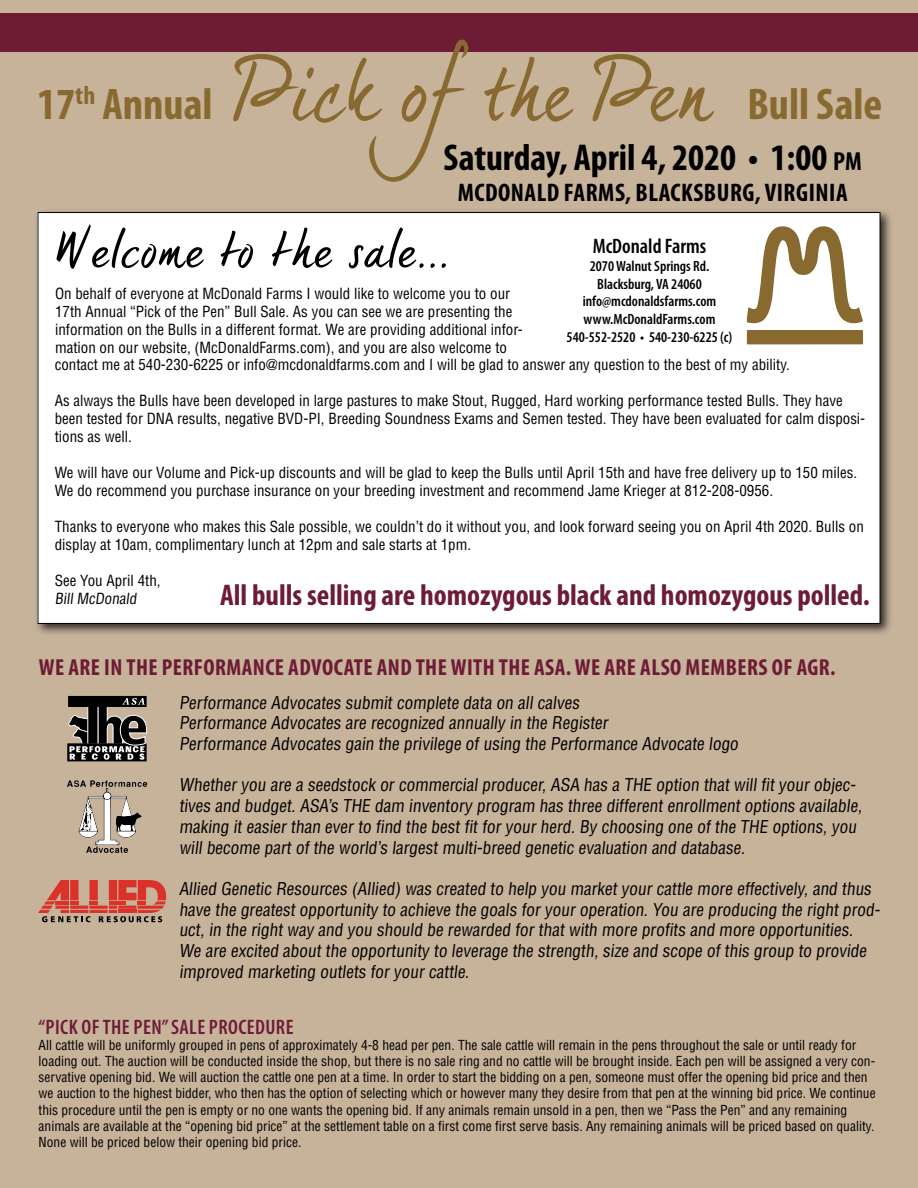
<style>
.page{position:relative;width:918px;height:1188px;background:#c7b29a}
.page>*{position:absolute;margin:0;border:0;box-sizing:border-box;transform-origin:0 0}
.t1{font:51px "Dear Joe 5 alternatives";letter-spacing:-.015em;color:#000}
.t2{font:700 condensed 44.55px "Myriad Pro";color:#88692f}
.t3{font:700 condensed 37.5px "Myriad Pro";color:#000}
.t4{font:700 condensed 30px "Myriad Pro";color:#6e1b35}
.t5{font:700 condensed 25.5px "Myriad Pro";letter-spacing:.02em;color:#000}
.t6{font:700 condensed 23.25px "Myriad Pro";letter-spacing:.02em;color:#6e1b35}
.t7{font:600 condensed 21px "Myriad Pro";letter-spacing:.02em;color:#6e1b35}
.t8{font:600 condensed 21px "Myriad Pro";color:#000}
.t9{font:condensed 17.25px/20.7px "Helvetica LT";color:#000}
.t10{font:condensed 15px/18px "Helvetica LT";color:#000}
.t11{font:600 condensed 15px/17.9px "Myriad Pro";color:#000;text-align:center}
.t12{font:condensed 13.5px/16.2px "Helvetica LT";color:#000}
.s1{font-family:"Dear Joe 5";font-weight:400;font-stretch:normal;font-size:81.15px}
.s2{font-size:26.25px}
.s3{font-family:"Dear Joe 5"}
</style>
<div class="page">
<div style="left:0;top:13px;width:918px;height:38px;background:#6e1b35"></div>
<div style="left:34px;top:208px;width:858px;height:428px;background:#000;opacity:.75"></div>
<div style="left:38px;top:213px;width:842px;height:410px;background:#fff"></div>
<svg style="left:747px;top:226px;width:116px;height:98px"></svg>
<div style="left:747px;top:330px;width:116px;height:14px;background:#88692f"></div>
<svg style="left:38px;top:880px;width:128px;height:43px"></svg>
<div style="left:68px;top:696px;width:78px;height:11px;background:#000"></div>
<div style="left:68px;top:744px;width:78px;height:17px;background:#000"></div>
<svg style="left:68px;top:698px;width:79px;height:62px"></svg>
<svg style="left:67px;top:780px;width:80px;height:73px"></svg>
<h2 class="t2" style="left:37px;top:76px;width:846px">17<sup>th</sup> Annual <span class="s1">Pick ofthe Pen</span> Bull Sale</h2>
<h3 class="t3" style="left:443px;top:134px;width:420px">Saturday, April 4, 2020 • 1:00 <span class="s2">pm</span></h3>
<h3 class="t5" style="left:458px;top:177px;width:392px">MCDONALD FARMS, BLACKSBURG, VIRGINIA</h3>
<h1 class="t1" style="left:55px;top:219px;width:395px"><span class="s3">W</span>elco<span class="s3">m</span>e to t<span class="s3">h</span>e sale...</h1>
<h3 class="t8" style="left:593px;top:233px;width:115px">McDonald Farms</h3>
<p class="t11" style="left:567px;top:257px;width:167px">2070 Walnut Springs Rd.<br>Blacksburg, VA 24060 info@mcdonaldsfarms.com www.McDonaldFarms.com<br>540-552-2520 • 540-230-6225 (c)</p>
<p class="t10" style="left:55px;top:284px;width:737px">On behalf of everyone at McDonald Farms I would like to welcome you to our<br>17th Annual “Pick of the Pen” Bull Sale. As you can see we are presenting the<br>information on the Bulls in a different format. We are providing additional infor-<br>mation on our website, (McDonaldFarms.com), and you are also welcome to<br>contact me at 540-230-6225 or info@mcdonaldfarms.com and I will be glad to answer any question to the best of my ability.</p>
<p class="t10" style="left:55px;top:392px;width:812px">As always the Bulls have been developed in large pastures to make Stout, Rugged, Hard working performance tested Bulls. They have been tested for DNA results, negative BVD-PI, Breeding Soundness Exams and Semen tested. They have been evaluated for calm disposi&shy;tions as well.</p>
<p class="t10" style="left:55px;top:464px;width:804px">We will have our Volume and Pick-up discounts and will be glad to keep the Bulls until April 15th and have free delivery up to 150 miles.<br>We do recommend you purchase insurance on your breeding investment and recommend Jame Krieger at 812-208-0956.</p>
<p class="t10" style="left:55px;top:518px;width:811px">Thanks to everyone who makes this Sale possible, we couldn’t do it without you, and look forward seeing you on April 4th 2020. Bulls on display at 10am, complimentary lunch at 12pm and sale starts at 1pm.</p>
<p class="t10" style="left:55px;top:572px;width:107px">See You April 4th,<br>Bill McDonald</p>
<h3 class="t4" style="left:220px;top:576px;width:651px">All bulls selling are homozygous black and homozygous polled.</h3>
<h3 class="t6" style="left:39px;top:652px;width:798px">WE ARE IN THE PERFORMANCE ADVOCATE AND THE WITH THE ASA. WE ARE ALSO MEMBERS OF AGR.</h3>
<p class="t9" style="left:179px;top:692px;width:563px">Performance Advocates submit complete data on all calves<br>Performance Advocates are recognized annually in the Register<br>Performance Advocates gain the privilege of using the Performance Advocate logo</p>
<p class="t9" style="left:179px;top:775px;width:687px">Whether you are a seedstock or commercial producer, ASA has a THE option that will fit your objec&shy;tives and budget. ASA’s THE dam inventory program has three different enrollment options available, making it easier than ever to find the best fit for your herd. By choosing one of the THE options, you will become part of the world’s largest multi-breed genetic evaluation and database.</p>
<p class="t9" style="left:179px;top:878px;width:705px">Allied Genetic Resources (Allied) was created to help you market your cattle more effectively, and thus have the greatest opportunity to achieve the goals for your operation. You are producing the right prod&shy;uct, in the right way and you should be rewarded for that with more profits and more opportunities.<br>We are excited about the opportunity to leverage the strength, size and scope of this group to provide improved marketing outlets for your cattle.</p>
<h3 class="t7" style="left:39px;top:1014px;width:256px">“PICK OF THE PEN” SALE PROCEDURE</h3>
<p class="t12" style="left:39px;top:1037px;width:839px">All cattle will be uniformly grouped in pens of approximately 4-8 head per pen. The sale cattle will remain in the pens throughout the sale or until ready for loading out. The auction will be conducted inside the shop, but there is no sale ring and no cattle will be brought inside. Each pen will be assigned a very con&shy;servative opening bid. We will auction the cattle one pen at a time. In order to start the bidding on a pen, someone must offer the opening bid price and then we auction to the highest bidder, who then has the option of selecting which or however many they desire from that pen at the winning bid price. We continue this procedure until the pen is empty or no one wants the opening bid. If any animals remain unsold in a pen, then we “Pass the Pen” and any remaining animals are available at the “opening bid price” at the settlement table on a first come first serve basis. Any remaining animals will be priced based on quality.<br>None will be priced below their opening bid price.</p>
</div>
